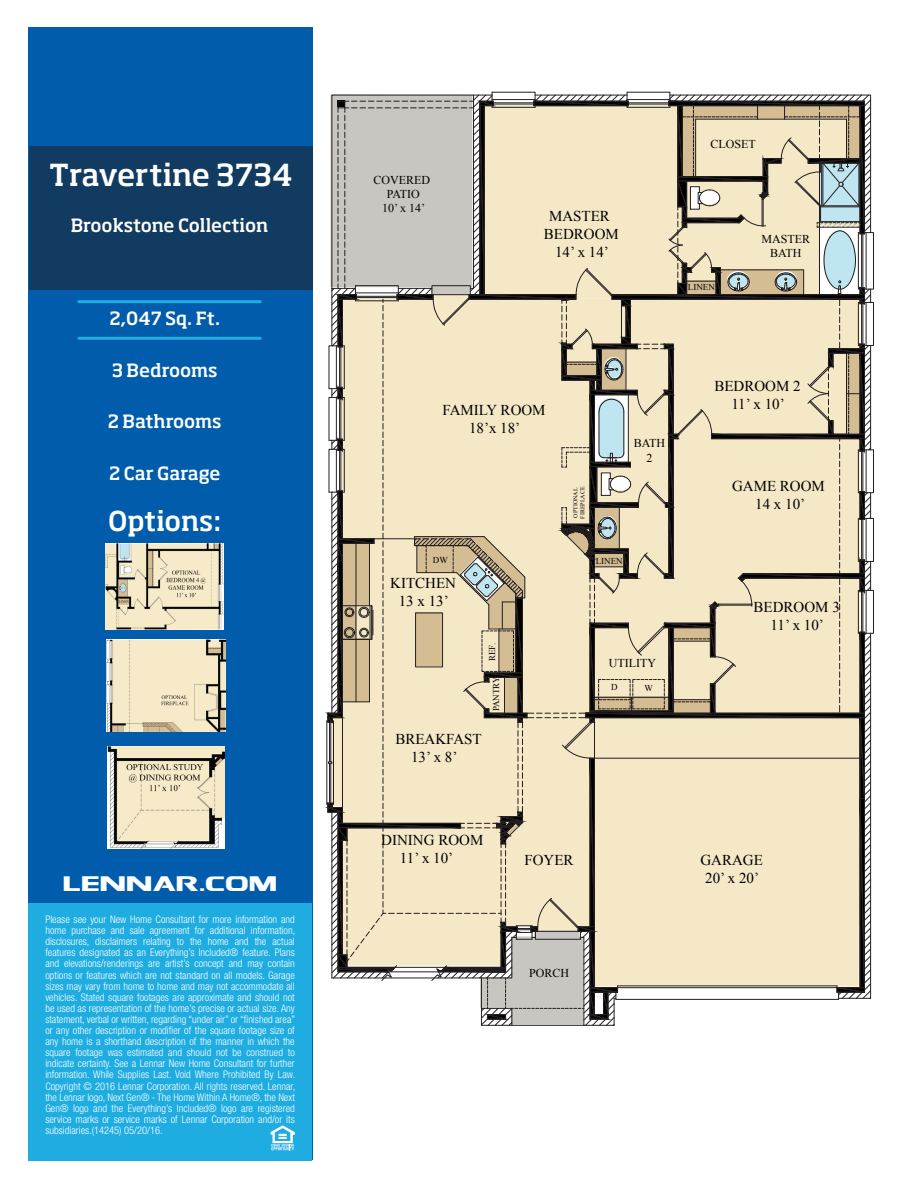
<style>
.page{position:relative;width:918px;height:1188px;background:#fff}
.page>*{position:absolute;margin:0;border:0;box-sizing:border-box;transform-origin:0 0}
.t1{font:500 30px "Soho Std";color:#fff}
.t2{font:500 27px "Soho Std";letter-spacing:-.005em;color:#fff}
.t3{font:21px "Lennar Logo";color:#fff}
.t4{font:500 18px "Soho Std";color:#fff}
.t5{font:15px/18px "Times New Roman";color:#000;text-align:center}
.t6{font:12px/14.4px "Times New Roman";color:#000;text-align:center}
.t7{font:300 condensed 10.5px/11.1px "Helvetica Neue LT Std";color:#fff;text-align:justify}
.t8{font:9px "Times New Roman";color:#000}
.t9{font:6px/7.2px "Times New Roman";color:#000}
</style>
<div class="page">
<div style="left:28px;top:28px;width:284px;height:1132px;background:#015dab"></div>
<div style="left:29px;top:146px;width:283px;height:143px;background:#113b60"></div>
<div style="left:28px;top:903px;width:284px;height:257px;background:#1fade1"></div>
<svg style="left:271px;top:1125px;width:24px;height:25px"></svg>
<hr style="left:79px;top:337px;width:181px;height:3px;background:#1fade1">
<hr style="left:79px;top:300px;width:181px;height:3px;background:#1fade1">
<svg style="left:327px;top:92px;width:547px;height:934px;background:#dad1b8"></svg>
<img style="left:105px;top:544px;width:119px;height:85px">
<img style="left:106px;top:640px;width:119px;height:92px">
<img style="left:108px;top:747px;width:116px;height:101px">
<p class="t1" style="left:49px;top:156px;width:245px">Travertine 3734</p>
<p class="t4" style="left:71px;top:214px;width:199px">Brookstone Collection</p>
<p class="t4" style="left:109px;top:307px;width:112px">2,047 Sq. Ft.</p>
<p class="t4" style="left:112px;top:358px;width:107px">3 Bedrooms</p>
<p class="t4" style="left:108px;top:410px;width:115px">2 Bathrooms</p>
<p class="t4" style="left:109px;top:462px;width:113px">2 Car Garage</p>
<p class="t2" style="left:108px;top:504px;width:114px">Options:</p>
<p class="t3" style="left:63px;top:872px;width:216px">LENNAR.COM</p>
<p class="t7" style="left:45px;top:914px;width:251px">Please see your New Home Consultant for more information and home purchase and sale agreement for additional information, disclosures, disclaimers relating to the home and the actual features designated as an Everything’s Included® feature. Plans and elevations/renderings are artist’s concept and may contain options or features which are not standard on all models. Garage sizes may vary from home to home and may not accommodate all vehicles. Stated square footages are approximate and should not be used as representation of the home’s precise or actual size. Any statement, verbal or written, regarding “under air” or “finished area” or any other description or modifier of the square footage size of any home is a shorthand description of the manner in which the square footage was estimated and should not be construed to indicate certainty. See a Lennar New Home Consultant for further information. While Supplies Last. Void Where Prohibited By Law.<br>Copyright © 2016 Lennar Corporation. All rights reserved. Lennar, the Lennar logo, Next Gen® - The Home Within A Home®, the Next Gen® logo and the Everything’s Included® logo are registered service marks or service marks of Lennar Corporation and/or its subsidiaries.(14245) 05/20/16.</p>
<p class="t6" style="left:373px;top:172px;width:58px">COVERED<br>PATIO<br>10’ x 14’</p>
<p class="t5" style="left:544px;top:207px;width:76px">MASTER<br>BEDROOM<br>14’ x 14’</p>
<p class="t6" style="left:711px;top:137px;width:47px">CLOSET</p>
<p class="t8" style="left:688px;top:281px;width:28px">LINEN</p>
<p class="t6" style="left:761px;top:231px;width:50px">MASTER<br>BATH</p>
<p class="t5" style="left:443px;top:401px;width:105px">FAMILY ROOM<br>18’x 18’</p>
<p class="t8" style="left:433px;top:553px;width:16px">DW</p>
<p class="t5" style="left:390px;top:574px;width:67px">KITCHEN<br>13 x 13’</p>
<p class="t8" style="left:486px;top:661px;width:20px;rotate:-90deg">REF.</p>
<p class="t8" style="left:490px;top:711px;width:36px;rotate:-90deg">PANTRY</p>
<p class="t5" style="left:395px;top:729px;width:88px;line-height:18.8px">BREAKFAST<br>13’ x 8’</p>
<p class="t9" style="left:572px;top:519px;width:34px;rotate:-90deg">OPTIONAL<br>FIREPLACE</p>
<p class="t6" style="left:634px;top:436px;width:33px">BATH<br>2</p>
<p class="t8" style="left:596px;top:555px;width:28px">LINEN</p>
<p class="t6" style="left:609px;top:656px;width:49px">UTILITY</p>
<p class="t8" style="left:611px;top:681px;width:8px">D</p>
<p class="t8" style="left:645px;top:682px;width:10px">W</p>
<p class="t5" style="left:400px;top:831px;width:85px;text-align:left;text-indent:-19px">DINING ROOM<br>11’ x 10’</p>
<p class="t5" style="left:524px;top:850px;width:51px">FOYER</p>
<p class="t6" style="left:529px;top:966px;width:42px">PORCH</p>
<p class="t5" style="left:714px;top:377px;width:88px">BEDROOM 2<br>11’ x 10’</p>
<p class="t5" style="left:732px;top:477px;width:94px">GAME ROOM<br>14 x 10’</p>
<p class="t5" style="left:754px;top:598px;width:88px">BEDROOM 3<br>11’ x 10’</p>
<p class="t5" style="left:700px;top:851px;width:64px">GARAGE<br>20’ x 20’</p>
</div>
